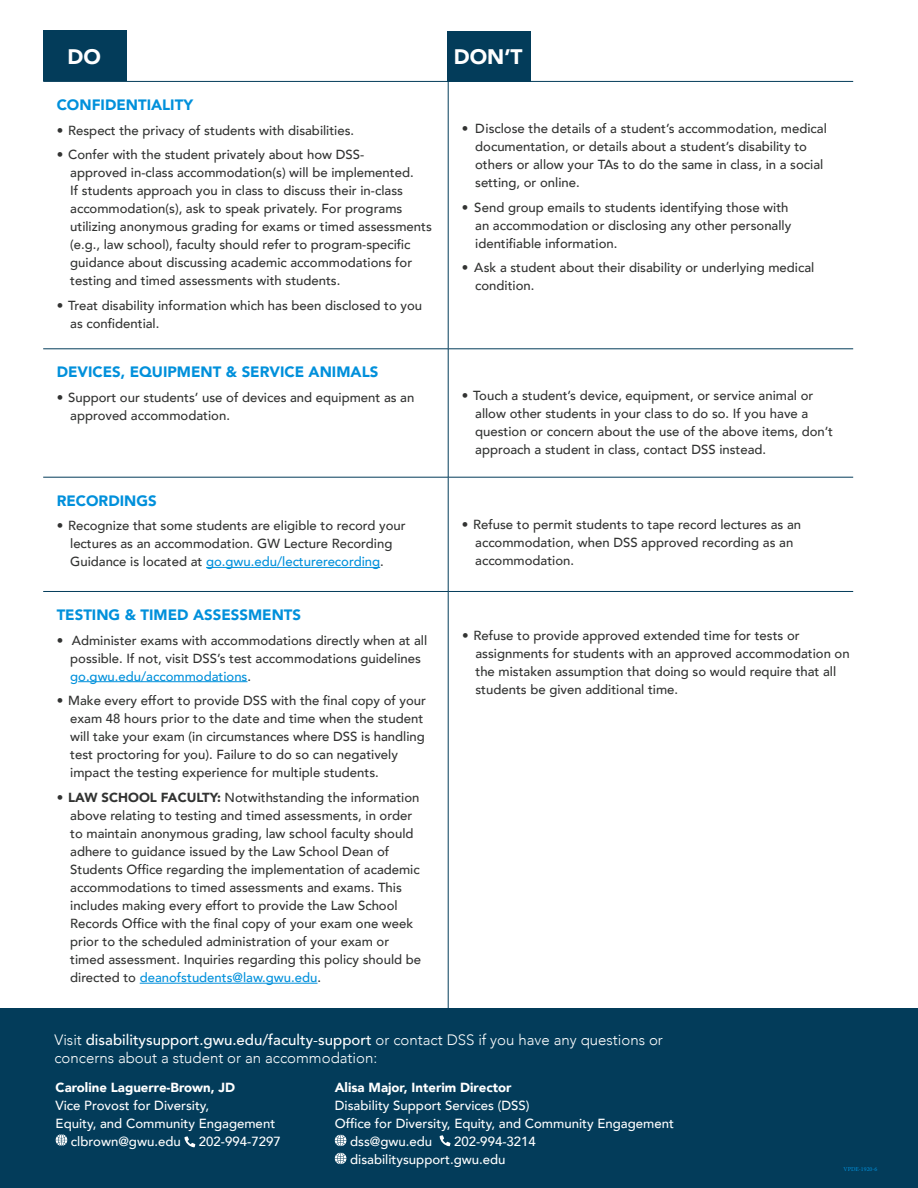
<style>
.page{position:relative;width:918px;height:1188px;background:#fff}
.page>*{position:absolute;margin:0;border:0;box-sizing:border-box;transform-origin:0 0}
.t1{font:900 21px "Avenir";color:#fff}
.t2{font:300 15px/18px "Avenir";color:#fff}
.t3{font:900 15px "Avenir";color:#0190db}
.t4{font:500 13.2px/18px "Avenir";color:#323332}
.t5{font:500 13.2px "Avenir";color:#fff}
.t6{font:900 13.2px "Avenir";color:#fff}
.t7{font:6px "Minion Pro";color:#0190db}
.s1{color:#0190db}
.s2{font-weight:900}
.s3{font-weight:500}
</style>
<div class="page">
<hr style="left:43px;top:81px;width:405px;height:1px;background:#033c5a">
<hr style="left:448px;top:81px;width:405px;height:1px;background:#033c5a">
<hr style="left:448px;top:82px;width:1px;height:267px;background:#033c5a">
<hr style="left:43px;top:349px;width:405px;height:1px;background:#033c5a">
<hr style="left:448px;top:349px;width:405px;height:1px;background:#033c5a">
<hr style="left:448px;top:349px;width:1px;height:128px;background:#033c5a">
<hr style="left:43px;top:477px;width:405px;height:1px;background:#033c5a">
<hr style="left:448px;top:477px;width:405px;height:1px;background:#033c5a">
<hr style="left:448px;top:477px;width:1px;height:114px;background:#033c5a">
<hr style="left:43px;top:591px;width:405px;height:1px;background:#033c5a">
<hr style="left:448px;top:591px;width:405px;height:1px;background:#033c5a">
<hr style="left:448px;top:592px;width:1px;height:428px;background:#033c5a">
<hr style="left:206px;top:567px;width:174px;height:1px;background:#0190db">
<hr style="left:78px;top:681px;width:169px;height:1px;background:#0190db">
<hr style="left:140px;top:983px;width:177px;height:1px;background:#0190db">
<div style="left:0;top:1009px;width:918px;height:179px;background:#033c5a"></div>
<svg style="left:56px;top:1134px;width:11px;height:12px"></svg>
<svg style="left:184px;top:1136px;width:11px;height:11px"></svg>
<svg style="left:335px;top:1135px;width:11px;height:11px"></svg>
<svg style="left:440px;top:1135px;width:11px;height:11px"></svg>
<svg style="left:335px;top:1153px;width:11px;height:11px"></svg>
<div style="left:43px;top:31px;width:83px;height:50px;background:#033c5a"></div>
<div style="left:448px;top:31px;width:83px;height:51px;background:#033c5a"></div>
<p class="t1" style="left:67px;top:38px;width:35px">DO</p>
<p class="t1" style="left:454px;top:39px;width:70px">DON’T</p>
<p class="t3" style="left:57px;top:92px;width:138px">CONFIDENTIALITY</p>
<p class="t4" style="left:57px;top:120px;width:299px">• Respect the privacy of students with disabilities.</p>
<p class="t4" style="left:70px;top:145px;width:363px;text-indent:-14px">• Confer with the student privately about how DSS-<br>approved in-class accommodation(s) will be implemented.<br>If students approach you in class to discuss their in-class accommodation(s), ask to speak privately. For programs utilizing anonymous grading for exams or timed assessments (e.g., law school), faculty should refer to program-specific guidance about discussing academic accommodations for testing and timed assessments with students.</p>
<p class="t4" style="left:70px;top:296px;width:353px;text-indent:-14px">• Treat disability information which has been disclosed to you as confidential.</p>
<p class="t4" style="left:475px;top:118px;width:353px;text-indent:-14px">• Disclose the details of a student’s accommodation, medical documentation, or details about a student’s disability to others or allow your TAs to do the same in class, in a social setting, or online.</p>
<p class="t4" style="left:475px;top:197px;width:318px;text-indent:-14px">• Send group emails to students identifying those with an accommodation or disclosing any other personally identifiable information.</p>
<p class="t4" style="left:475px;top:258px;width:341px;text-indent:-14px">• Ask a student about their disability or underlying medical condition.</p>
<p class="t3" style="left:57px;top:359px;width:323px">DEVICES, EQUIPMENT &amp; SERVICE ANIMALS</p>
<p class="t4" style="left:70px;top:388px;width:346px;text-indent:-14px">• Support our students’ use of devices and equipment as an approved accommodation.</p>
<p class="t4" style="left:475px;top:386px;width:359px;text-indent:-14px">• Touch a student’s device, equipment, or service animal or allow other students in your class to do so. If you have a question or concern about the use of the above items, don’t approach a student in class, contact DSS instead.</p>
<p class="t3" style="left:57px;top:488px;width:101px">RECORDINGS</p>
<p class="t4" style="left:70px;top:516px;width:337px;text-indent:-14px">• Recognize that some students are eligible to record your lectures as an accommodation. GW Lecture Recording<br>Guidance is located at <span class="s1">go.gwu.edu/lecturerecording</span>.</p>
<p class="t4" style="left:475px;top:515px;width:327px;text-indent:-14px">• Refuse to permit students to tape record lectures as an accommodation, when DSS approved recording as an accommodation.</p>
<p class="t3" style="left:57px;top:602px;width:246px">TESTING &amp; TIMED ASSESSMENTS</p>
<p class="t4" style="left:70px;top:630px;width:359px;text-indent:-14px">• Administer exams with accommodations directly when at all possible. If not, visit DSS’s test accommodations guidelines <span class="s1">go.gwu.edu/accommodations</span>.</p>
<p class="t4" style="left:70px;top:691px;width:357px;text-indent:-14px">• Make every effort to provide DSS with the final copy of your exam 48 hours prior to the date and time when the student will take your exam (in circumstances where DSS is handling test proctoring for you). Failure to do so can negatively impact the testing experience for multiple students.</p>
<p class="t4" style="left:70px;top:788px;width:352px;text-indent:-14px"><span class="s2">• LAW SCHOOL FACULTY:</span> Notwithstanding the information above relating to testing and timed assessments, in order to maintain anonymous grading, law school faculty should adhere to guidance issued by the Law School Dean of Students Office regarding the implementation of academic accommodations to timed assessments and exams. This includes making every effort to provide the Law School Records Office with the final copy of your exam one week prior to the scheduled administration of your exam or timed assessment. Inquiries regarding this policy should be directed to <span class="s1">deanofstudents@law.gwu.edu</span>.</p>
<p class="t4" style="left:476px;top:626px;width:376px;text-indent:-14px">• Refuse to provide approved extended time for tests or assignments for students with an approved accommodation on the mistaken assumption that doing so would require that all students be given additional time.</p>
<p class="t2" style="left:54px;top:1031px;width:610px">Visit <span class="s3">disabilitysupport.gwu.edu/faculty</span>-<span class="s3">support</span> or contact DSS if you have any questions or concerns about a student or an accommodation:</p>
<p class="t6" style="left:56px;top:1076px;width:181px">Caroline Laguerre-Brown, JD</p>
<p class="t5" style="left:56px;top:1094px;width:155px">Vice Provost for Diversity,</p>
<p class="t5" style="left:56px;top:1112px;width:221px">Equity, and Community Engagement</p>
<p class="t5" style="left:71px;top:1130px;width:111px">clbrown@gwu.edu</p>
<p class="t5" style="left:199px;top:1130px;width:83px">202-994-7297</p>
<p class="t6" style="left:335px;top:1076px;width:178px">Alisa Major, Interim Director</p>
<p class="t5" style="left:335px;top:1094px;width:196px">Disability Support Services (DSS)</p>
<p class="t5" style="left:335px;top:1112px;width:341px">Office for Diversity, Equity, and Community Engagement</p>
<p class="t5" style="left:350px;top:1130px;width:84px">dss@gwu.edu</p>
<p class="t5" style="left:454px;top:1130px;width:83px">202-994-3214</p>
<p class="t5" style="left:350px;top:1148px;width:157px">disabilitysupport.gwu.edu</p>
<p class="t7" style="left:843px;top:1165px;width:36px">VPDE-1920-6</p>
</div>
